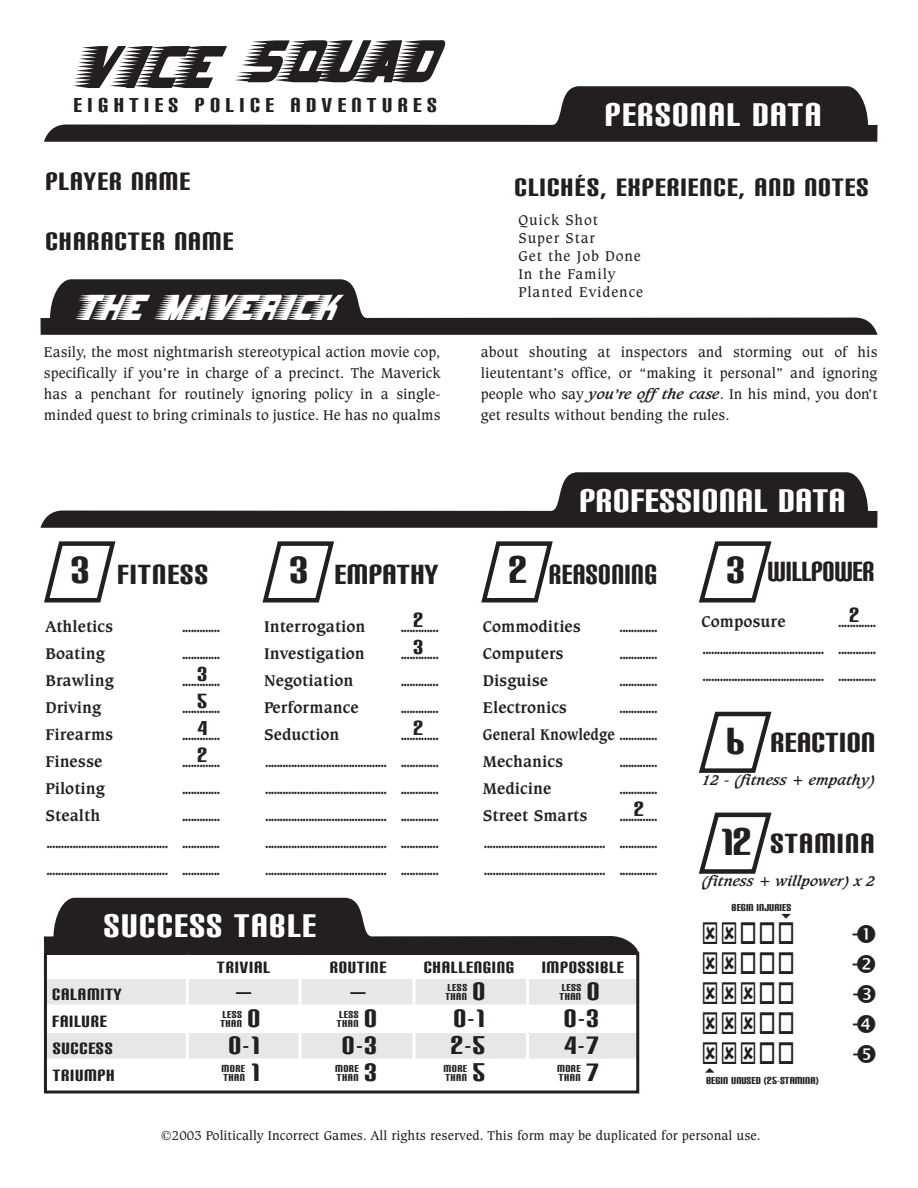
<style>
.page{position:relative;width:918px;height:1188px;background:#fff}
.page>*{position:absolute;margin:0;border:0;box-sizing:border-box;transform-origin:0 0}
.t1{font:75px "Barbatrick";letter-spacing:.05em;color:#231f20}
.t2{font:45px "Barbatrick";letter-spacing:.05em;color:#fff}
.t3{font:39px "Carbon Block";letter-spacing:.04em;color:#fff}
.t4{font:33px "Carbon Block";letter-spacing:.04em;color:#231f20}
.t5{font:33px "Carbon Block";letter-spacing:.02em;color:#231f20}
.t6{font:33px "Carbon Block";letter-spacing:.02em;color:#231f20;scale:.9 1}
.t7{font:33px "Carbon Block";color:#231f20;scale:.86 1}
.t8{font:30px/60.4px "Carbon Block";letter-spacing:.04em;color:#231f20}
.t9{font:24px/27px "Carbon Block";letter-spacing:.23em;color:#231f20;text-align:justify}
.t10{font:19.5px "Carbon Block";letter-spacing:.04em;color:#231f20}
.t11{font:700 16.5px/27px "Caxton BT";color:#231f20;text-align:justify}
.t12{font:15px/21px "Caxton BT";color:#231f20;text-align:justify}
.t13{font:15px/18px "Caxton BT";letter-spacing:.055em;color:#231f20}
.t14{font:italic 700 15px "Caxton BT";color:#231f20}
.t15{font:700 expanded 15px "Square 721 BT";color:#231f20}
.t16{font:13.5px "Caxton BT";color:#231f20}
.t17{font:12px/9px "Carbon Block";letter-spacing:.04em;color:#231f20}
.t18{font:12px "Carbon Block";letter-spacing:.01em;color:#231f20}
.s1{font-weight:700;font-style:italic}
.s2{font-size:45px}
</style>
<div class="page">
<div style="left:47px;top:979px;width:589px;height:21px;background:#e6e7e9"></div>
<div style="left:47px;top:1000px;width:589px;height:5px;background:#e6e7e9"></div>
<div style="left:47px;top:1033px;width:589px;height:21px;background:#e6e7e9"></div>
<div style="left:47px;top:1054px;width:589px;height:5px;background:#e6e7e9"></div>
<div style="left:44px;top:952px;width:595px;height:142px;border:3px solid #231f20"></div>
<hr style="left:299px;top:956px;width:3px;height:131px;background:#fff">
<hr style="left:413px;top:956px;width:3px;height:131px;background:#fff">
<hr style="left:526px;top:956px;width:3px;height:132px;background:#fff">
<hr style="left:186px;top:955px;width:3px;height:132px;background:#fff">
<svg style="left:44px;top:541px;width:72px;height:62px"></svg>
<svg style="left:262px;top:541px;width:72px;height:62px"></svg>
<svg style="left:481px;top:541px;width:72px;height:62px"></svg>
<svg style="left:698px;top:541px;width:74px;height:62px"></svg>
<svg style="left:698px;top:711px;width:74px;height:62px"></svg>
<svg style="left:698px;top:812px;width:74px;height:62px"></svg>
<svg style="left:44px;top:86px;width:834px;height:56px;fill:#231f20"></svg>
<svg style="left:44px;top:898px;width:595px;height:55px"></svg>
<svg style="left:40px;top:472px;width:838px;height:56px;fill:#231f20"></svg>
<svg style="left:40px;top:279px;width:838px;height:56px;fill:#231f20"></svg>
<h1 class="t1" style="left:77px;top:13px;width:358px">Vice squad</h1>
<h3 class="t9" style="left:73px;top:90px;width:365px">EIGHTIES POLICE ADVENTURES</h3>
<h3 class="t3" style="left:605px;top:90px;width:218px">PERSONAL DATA</h3>
<h3 class="t8" style="left:45px;top:149px;width:189px">PLAYER NAME<br>CHARACTER NAME</h3>
<h3 class="t8" style="left:514px;top:155px;width:355px">CLICHÉS, EXPERIENCE, AND NOTES</h3>
<p class="t13" style="left:518px;top:212px;width:126px">Quick Shot<br>Super Star<br>Get the Job Done<br>In the Family<br>Planted Evidence</p>
<h2 class="t2" style="left:77px;top:278px;width:259px">The maverick</h2>
<p class="t12" style="left:44px;top:343px;width:398px">Easily, the most nightmarish stereotypical action movie cop, specifically if you’re in charge of a precinct. The Maverick has a penchant for routinely ignoring policy in a single&shy;minded quest to bring criminals to justice. He has no qualms</p>
<p class="t12" style="left:481px;top:343px;width:398px">about shouting at inspectors and storming out of his lieutentant’s office, or “making it personal” and ignoring people who say <span class="s1">you’re offthe case</span>. In his mind, you don’t get results without bending the rules.</p>
<h3 class="t4" style="left:71px;top:553px;width:139px"><span class="s2">3</span> FITNESS</h3>
<p class="t11" style="left:45px;top:615px;width:69px">Athletics</p>
<p class="t11" style="left:181px;top:615px;width:41px">.............</p>
<p class="t11" style="left:45px;top:642px;width:61px">Boating</p>
<p class="t11" style="left:181px;top:642px;width:41px">.............</p>
<p class="t11" style="left:45px;top:669px;width:70px">Brawling</p>
<p class="t11" style="left:181px;top:669px;width:41px">.............</p>
<p class="t11" style="left:45px;top:696px;width:57px">Driving</p>
<p class="t11" style="left:181px;top:696px;width:41px">.............</p>
<p class="t11" style="left:45px;top:723px;width:69px">Firearms</p>
<p class="t11" style="left:181px;top:723px;width:41px">.............</p>
<p class="t11" style="left:45px;top:750px;width:59px">Finesse</p>
<p class="t11" style="left:181px;top:750px;width:41px">.............</p>
<p class="t11" style="left:45px;top:777px;width:61px">Piloting</p>
<p class="t11" style="left:181px;top:777px;width:41px">.............</p>
<p class="t11" style="left:45px;top:804px;width:56px">Stealth</p>
<p class="t11" style="left:46px;top:804px;width:177px;text-indent:136px">............. .......................................... ............. .......................................... .............</p>
<h3 class="t9" style="left:197px;top:659px;width:12px">3<br>5<br>4<br>2</h3>
<h3 class="t5" style="left:290px;top:553px;width:150px"><span class="s2">3</span> EMPATHY</h3>
<h3 class="t9" style="left:413px;top:605px;width:12px">2<br>3</h3>
<p class="t11" style="left:264px;top:614px;width:103px">Interrogation</p>
<p class="t11" style="left:400px;top:614px;width:41px">.............</p>
<p class="t11" style="left:264px;top:641px;width:102px">Investigation</p>
<p class="t11" style="left:400px;top:641px;width:41px">.............</p>
<p class="t11" style="left:264px;top:668px;width:91px">Negotiation</p>
<p class="t11" style="left:400px;top:668px;width:41px">.............</p>
<p class="t11" style="left:264px;top:695px;width:96px">Performance</p>
<p class="t11" style="left:400px;top:695px;width:41px">.............</p>
<p class="t11" style="left:264px;top:722px;width:77px">Seduction</p>
<p class="t11" style="left:264px;top:722px;width:177px;text-indent:136px">............. .......................................... ............. .......................................... ............. .......................................... ............. .......................................... ............. .......................................... .............</p>
<h3 class="t9" style="left:413px;top:713px;width:12px">2</h3>
<h3 class="t3" style="left:104px;top:901px;width:213px">SUCCESS TABLE</h3>
<h3 class="t3" style="left:579px;top:476px;width:267px">PROFESSIONAL DATA</h3>
<h3 class="t6" style="left:508px;top:553px;width:166px"><span class="s2">2</span> REASONING</h3>
<p class="t11" style="left:483px;top:615px;width:100px">Commodities</p>
<p class="t11" style="left:619px;top:615px;width:41px">.............</p>
<p class="t11" style="left:483px;top:642px;width:82px">Computers</p>
<p class="t11" style="left:619px;top:642px;width:41px">.............</p>
<p class="t11" style="left:483px;top:669px;width:67px">Disguise</p>
<p class="t11" style="left:619px;top:669px;width:41px">.............</p>
<p class="t11" style="left:483px;top:696px;width:86px">Electronics</p>
<p class="t11" style="left:483px;top:696px;width:177px;text-indent:136px">.............<br>General Knowledge .............<br>Mechanics</p>
<p class="t11" style="left:619px;top:750px;width:41px">.............</p>
<p class="t11" style="left:483px;top:777px;width:70px">Medicine</p>
<p class="t11" style="left:619px;top:777px;width:41px">.............</p>
<p class="t11" style="left:483px;top:804px;width:106px">Street Smarts</p>
<p class="t11" style="left:483px;top:804px;width:177px;text-indent:136px">............. .......................................... ............. .......................................... .............</p>
<h3 class="t9" style="left:634px;top:794px;width:12px">2</h3>
<h3 class="t7" style="left:726px;top:551px;width:174px"><span class="s2">3</span> WILLPOWER</h3>
<h3 class="t9" style="left:849px;top:601px;width:12px">2</h3>
<p class="t11" style="left:702px;top:609px;width:86px">Composure</p>
<p class="t11" style="left:702px;top:609px;width:177px;text-indent:136px">............. .......................................... ............. .......................................... .............</p>
<h3 class="t5" style="left:726px;top:721px;width:150px"><span class="s2">6</span> REACTION</h3>
<p class="t14" style="left:702px;top:774px;width:175px">12 - (fitness + empathy)</p>
<h3 class="t4" style="left:720px;top:822px;width:156px"><span class="s2">12</span> STAMINA</h3>
<p class="t14" style="left:702px;top:875px;width:175px">(fitness + willpower) x 2</p>
<p class="t18" style="left:732px;top:900px;width:61px">BEGIN INJURIES</p>
<p class="t10" style="left:217px;top:955px;width:54px">TRIVIAL</p>
<p class="t10" style="left:330px;top:955px;width:58px">ROUTINE</p>
<p class="t10" style="left:424px;top:955px;width:92px">CHALLENGING</p>
<p class="t10" style="left:542px;top:955px;width:83px">IMPOSSIBLE</p>
<p class="t10" style="left:52px;top:982px;width:71px">CALAMITY</p>
<p class="t15" style="left:236px;top:986px;width:17px">—</p>
<p class="t15" style="left:350px;top:986px;width:17px">—</p>
<p class="t17" style="left:445px;top:982px;width:23px">LESS<br>THAN</p>
<h3 class="t8" style="left:473px;top:959px;width:14px">0</h3>
<p class="t17" style="left:560px;top:982px;width:23px">LESS<br>THAN</p>
<h3 class="t8" style="left:587px;top:959px;width:14px">0</h3>
<p class="t10" style="left:52px;top:1009px;width:56px">FAILURE</p>
<p class="t17" style="left:220px;top:1009px;width:23px">LESS<br>THAN</p>
<h3 class="t8" style="left:247px;top:986px;width:14px">0</h3>
<p class="t17" style="left:337px;top:1009px;width:23px">LESS<br>THAN</p>
<h3 class="t8" style="left:364px;top:986px;width:14px">0</h3>
<h3 class="t8" style="left:453px;top:986px;width:33px">0-1</h3>
<h3 class="t8" style="left:564px;top:986px;width:36px">0-3</h3>
<p class="t10" style="left:53px;top:1036px;width:61px">SUCCESS</p>
<h3 class="t8" style="left:228px;top:1013px;width:33px">0-1</h3>
<h3 class="t8" style="left:342px;top:1013px;width:36px">0-3</h3>
<h3 class="t8" style="left:450px;top:1013px;width:36px">2-5</h3>
<h3 class="t8" style="left:564px;top:1013px;width:36px">4-7</h3>
<p class="t10" style="left:53px;top:1063px;width:63px">TRIUMPH</p>
<p class="t17" style="left:221px;top:1063px;width:25px">MORE<br>THAN</p>
<h3 class="t8" style="left:250px;top:1040px;width:11px">1</h3>
<p class="t17" style="left:335px;top:1063px;width:25px">MORE<br>THAN</p>
<h3 class="t8" style="left:364px;top:1040px;width:14px">3</h3>
<p class="t17" style="left:444px;top:1063px;width:25px">MORE<br>THAN</p>
<h3 class="t8" style="left:473px;top:1040px;width:14px">5</h3>
<p class="t17" style="left:557px;top:1063px;width:25px">MORE<br>THAN</p>
<h3 class="t8" style="left:586px;top:1040px;width:14px">7</h3>
<p class="t18" style="left:706px;top:1073px;width:114px">BEGIN UNUSED (25-STAMINA)</p>
<p class="t16" style="left:161px;top:1130px;width:601px">©2003 Politically Incorrect Games. All rights reserved. This form may be duplicated for personal use.</p>
</div>
